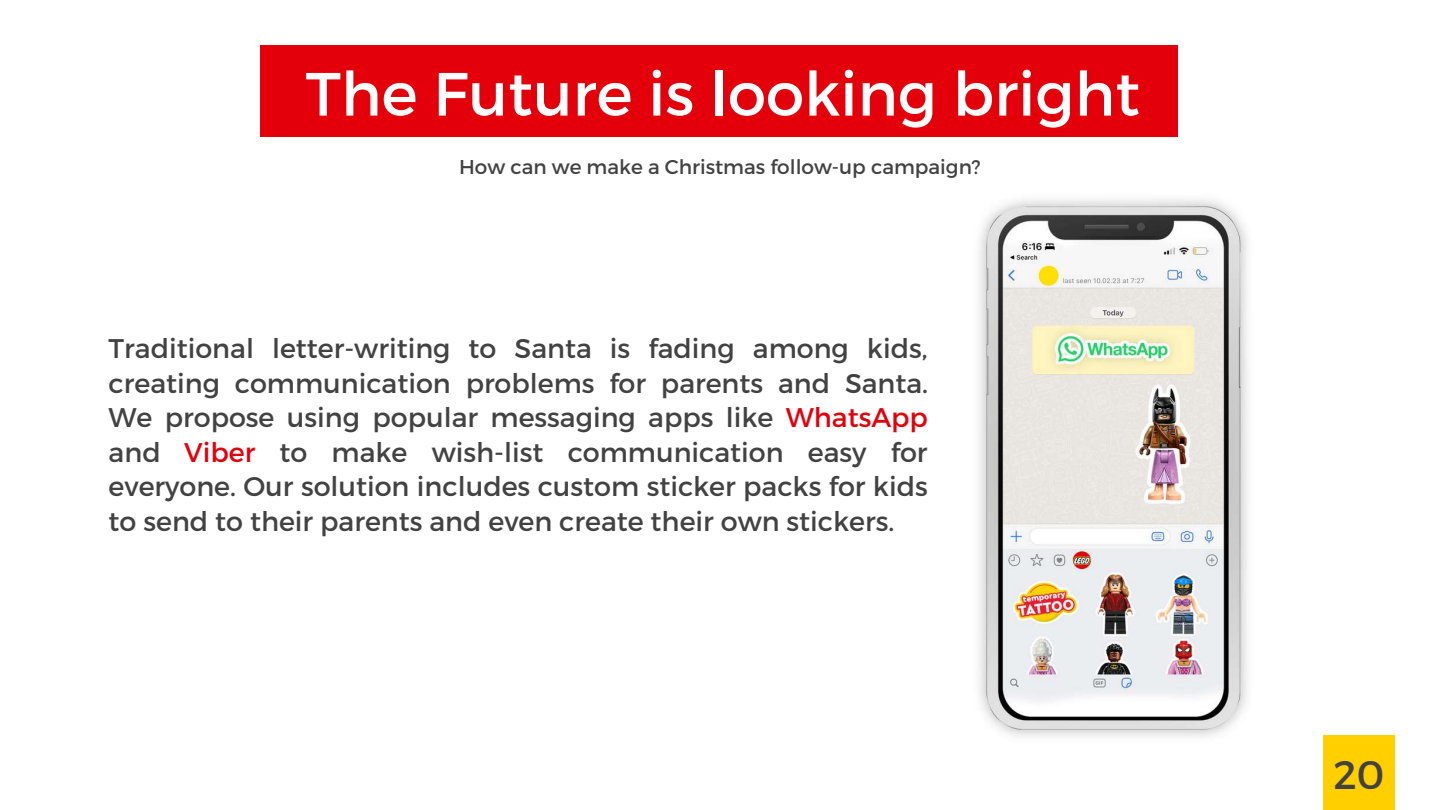
<style>
.page{position:relative;width:1440px;height:810px;background:#fff}
.page>*{position:absolute;margin:0;border:0;box-sizing:border-box;transform-origin:0 0}
.t1{font:60.9px "Montserrat";color:#fff}
.t2{font:39.8px "Montserrat";color:#424242}
.t3{font:27px/34.5px "Montserrat";color:#424242;text-align:justify}
.t4{font:20px "Montserrat";color:#424242}
.s1{color:#e3000b}
</style>
<div class="page">
<img style="left:979px;top:199px;width:416px;height:611px">
<div style="left:1324px;top:736px;width:70px;height:74px;background:#ffcf00"></div>
<div style="left:261px;top:46px;width:917px;height:91px;background:#e3000b"></div>
<h1 class="t1" style="left:306px;top:54px;width:836px">The Future is looking bright</h1>
<p class="t4" style="left:459px;top:154px;width:523px">How can we make a Christmas follow-up campaign?</p>
<p class="t3" style="left:109px;top:330px;width:821px">Traditional letter-writing to Santa is fading among kids, creating communication problems for parents and Santa.<br>We propose using popular messaging apps like <span class="s1">WhatsApp </span>and <span class="s1">Viber</span> to make wish-list communication easy for everyone. Our solution includes custom sticker packs for kids to send to their parents and even create their own stickers.</p>
<h2 class="t2" style="left:1334px;top:749px;width:52px">20</h2>
</div>
